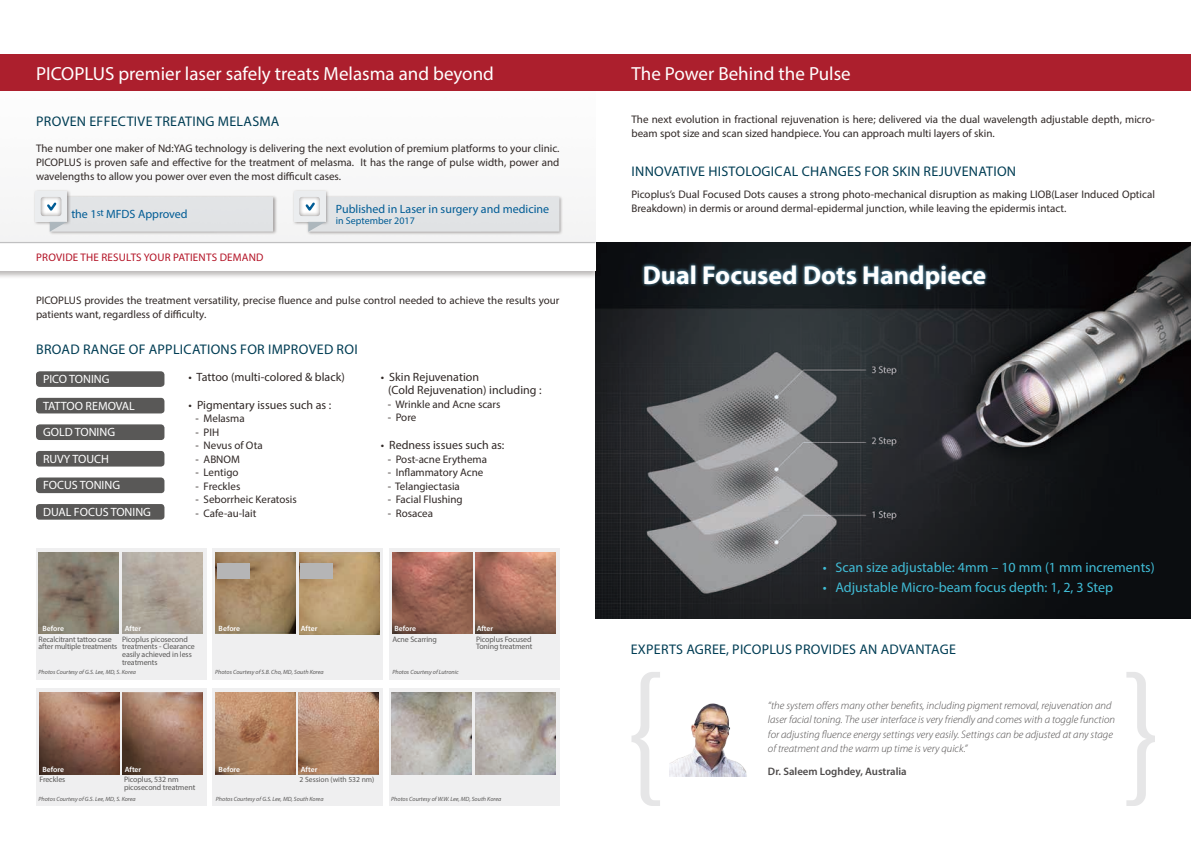
<style>
.page{position:relative;width:1191px;height:842px;background:#fff}
.page>*{position:absolute;margin:0;border:0;box-sizing:border-box;transform-origin:0 0}
.t1{font:700 26px "Myriad Pro";color:#fff}
.t2{font:19px "Myriad Pro";color:#fff}
.t3{font:14px "Myriad Pro";letter-spacing:.02em;color:#003d54}
.t4{font:14px "Myriad Pro";color:#40bcd6}
.t5{font:12px/13.5px "Myriad Pro";color:#302826}
.t6{font:12px/26.3px "Myriad Pro";color:#fff}
.t7{font:12px "Myriad Pro";color:#005c95}
.t8{font:11px/14px "Myriad Pro";color:#302826}
.t9{font:11px "Myriad Pro";letter-spacing:.02em;color:#b31225}
.t10{font:italic 300 10.8px/14.4px "Myriad Pro";color:#4d4a4a}
.t11{font:600 10.8px "Myriad Pro";color:#4d4a4a}
.t12{font:10px "Myriad Pro";color:#005c95}
.t13{font:7.9px/7.6px "Myriad Pro";letter-spacing:-.01em;color:#595857}
.t14{font:600 7.6px "Myriad Pro";color:#fff}
.t15{font:7.6px "Myriad Pro";color:#595857}
.t16{font:italic 6.1px "Myriad Pro";color:#595857}
</style>
<div class="page">
<div style="left:389px;top:548px;width:170px;height:131px;background:#efeff0"></div>
<svg style="left:36px;top:548px;width:170px;height:131px;fill:#efeff0"></svg>
<div style="left:212px;top:548px;width:171px;height:131px;background:#efeff0"></div>
<img style="left:475px;top:552px;width:80px;height:81px">
<img style="left:392px;top:552px;width:80px;height:81px">
<img style="left:39px;top:552px;width:80px;height:82px">
<div style="left:36px;top:689px;width:170px;height:117px;background:#efeff0"></div>
<img style="left:39px;top:693px;width:80px;height:81px">
<img style="left:123px;top:693px;width:80px;height:81px">
<div style="left:389px;top:689px;width:170px;height:117px;background:#efeff0"></div>
<img style="left:392px;top:693px;width:80px;height:81px">
<img style="left:475px;top:693px;width:80px;height:81px">
<div style="left:212px;top:689px;width:171px;height:117px;background:#efeff0"></div>
<img style="left:299px;top:693px;width:80px;height:81px">
<img style="left:216px;top:693px;width:80px;height:81px">
<img style="left:216px;top:552px;width:80px;height:82px">
<div style="left:217px;top:563px;width:33px;height:16px;background:#b5b5b6"></div>
<img style="left:299px;top:552px;width:80px;height:82px">
<div style="left:300px;top:563px;width:33px;height:16px;background:#b5b5b6"></div>
<img style="left:595px;top:243px;width:596px;height:376px">
<div style="left:641px;top:262px;width:348px;height:30px;background:#73cbf3;opacity:.8"></div>
<div style="left:0;top:55px;width:1191px;height:36px;background:#ac1f2d"></div>
<img style="left:669px;top:703px;width:78px;height:74px">
<div style="left:36px;top:398px;width:128px;height:15px;background:#595857;border-radius:3px"></div>
<div style="left:36px;top:371px;width:128px;height:16px;background:#595857;border-radius:4px"></div>
<div style="left:36px;top:451px;width:128px;height:16px;background:#595857;border-radius:3px"></div>
<div style="left:36px;top:504px;width:128px;height:16px;background:#595857;border-radius:3px"></div>
<div style="left:36px;top:424px;width:128px;height:16px;background:#595857"></div>
<div style="left:36px;top:477px;width:128px;height:16px;background:#595857"></div>
<div style="left:0;top:241px;width:600px;height:38px;background:#231916;opacity:.3"></div>
<div style="left:0;top:243px;width:595px;height:28px;background:#fff"></div>
<hr style="left:0;top:242px;width:595px;height:1px;background:#b5b5b6">
<div style="left:48px;top:195px;width:229px;height:41px;background:#231916;opacity:.4"></div>
<div style="left:50px;top:197px;width:223px;height:35px;background:#e1e3e5"></div>
<div style="left:34px;top:189px;width:37px;height:37px;background:#231916;opacity:.4"></div>
<div style="left:36px;top:191px;width:31px;height:31px;background:#ebedef"></div>
<div style="left:40px;top:195px;width:22px;height:22px;background:#231916;opacity:.6"></div>
<svg style="left:45px;top:200px;width:14px;height:14px"></svg>
<svg style="left:50px;top:222px;width:17px;height:10px"></svg>
<div style="left:306px;top:195px;width:257px;height:41px;background:#231916;opacity:.4"></div>
<div style="left:292px;top:189px;width:37px;height:37px;background:#231916;opacity:.4"></div>
<div style="left:294px;top:191px;width:31px;height:31px;background:#ebedef"></div>
<div style="left:299px;top:195px;width:22px;height:22px;background:#231916;opacity:.6"></div>
<svg style="left:303px;top:197px;width:256px;height:35px;background:#e0e2e4"></svg>
<svg style="left:1126px;top:672px;width:29px;height:134px"></svg>
<svg style="left:631px;top:672px;width:29px;height:134px"></svg>
<h2 class="t2" style="left:36px;top:62px;width:459px">PICOPLUS premier laser safely treats Melasma and beyond</h2>
<h2 class="t2" style="left:631px;top:62px;width:221px">The Power Behind the Pulse</h2>
<p class="t3" style="left:36px;top:112px;width:218px">Proven Eff ective Treating Melasma</p>
<p class="t8" style="left:36px;top:141px;width:525px;text-align:justify">The number one maker of Nd:YAG technology is delivering the next evolution of premium platforms to your clinic.<br>PICOPLUS is proven safe and effective for the treatment of melasma. It has the range of pulse width, power and wavelengths to allow you power over even the most difficult cases.</p>
<p class="t8" style="left:631px;top:113px;width:525px">The next evolution in fractional rejuvenation is here; delivered via the dual wavelength adjustable depth, micro&shy;beam spot size and scan sized handpiece. You can approach multi layers of skin.</p>
<p class="t3" style="left:631px;top:162px;width:9px">Innovat</p>
<p class="t3" style="left:686px;top:162px;width:126px">ive histological chang</p>
<p class="t3" style="left:847px;top:162px;width:160px">es for skin Rejuvenation</p>
<p class="t8" style="left:631px;top:187px;width:525px">Picoplus’s Dual Focused Dots causes a strong photo-mechanical disruption as making LIOB(Laser I nduced Optical<br>Breakdown) in dermis or around dermal-epidermal junction, while leaving the epidermis intact.</p>
<p class="t7" style="left:71px;top:206px;width:118px">the 1<sup>st</sup> MFDS Approved</p>
<p class="t7" style="left:336px;top:201px;width:215px">Published in Laser in surgery and medicine</p>
<p class="t12" style="left:336px;top:215px;width:80px">in September 2017</p>
<p class="t9" style="left:36px;top:251px;width:170px">Provide th e Results Your Patients</p>
<p class="t9" style="left:220px;top:251px;width:22px">Demand</p>
<p class="t8" style="left:36px;top:293px;width:525px">PICOPLUS provides the treatment versatility, precise fluence and pulse control needed to achieve the results your patients want, regardless of difficulty.</p>
<p class="t3" style="left:36px;top:341px;width:321px">BROAD RANGE OF APPLICATIONS FOR IMPROVED ROI</p>
<p class="t5" style="left:189px;top:370px;width:158px">• Tattoo (multi-colored &amp; black)</p>
<p class="t5" style="left:189px;top:398px;width:144px">• Pigmentary issues such as :</p>
<p class="t8" style="left:195px;top:411px;width:51px">- Melasma</p>
<p class="t8" style="left:195px;top:425px;width:25px">- PIH</p>
<p class="t8" style="left:195px;top:438px;width:69px">- Nevus of Ota</p>
<p class="t8" style="left:195px;top:452px;width:46px">- ABNOM</p>
<p class="t8" style="left:195px;top:465px;width:45px">- Lentigo</p>
<p class="t8" style="left:195px;top:479px;width:46px">- Freckles</p>
<p class="t8" style="left:195px;top:492px;width:103px">- Seborrheic Keratosis</p>
<p class="t8" style="left:195px;top:506px;width:62px">- Cafe-au-lait</p>
<p class="t6" style="left:43px;top:366px;width:68px">PICO TONING</p>
<p class="t6" style="left:43px;top:393px;width:92px">TATTOO RE MOVAL<br>GOLD TONING</p>
<p class="t6" style="left:43px;top:445px;width:67px">RUVY TOUCH</p>
<p class="t6" style="left:43px;top:472px;width:79px">FOCUS TONING</p>
<p class="t6" style="left:43px;top:499px;width:110px">DUAL FOCUS TONING</p>
<p class="t5" style="left:388px;top:370px;width:155px;text-indent:-8px">• Skin Rejuvenation<br>(Cold Rejuvenation) including :</p>
<p class="t8" style="left:388px;top:397px;width:114px">- Wrinkle and Acne scars</p>
<p class="t8" style="left:388px;top:410px;width:30px">- Pore</p>
<p class="t5" style="left:381px;top:438px;width:125px">• Redness issues such as:</p>
<p class="t8" style="left:388px;top:452px;width:101px">- Post-acne Erythema</p>
<p class="t8" style="left:388px;top:465px;width:97px">- I nflammatory Acne</p>
<p class="t8" style="left:388px;top:479px;width:74px">- Telangiectasia</p>
<p class="t8" style="left:388px;top:492px;width:77px">- Facial Flushing</p>
<p class="t8" style="left:388px;top:506px;width:47px">- Rosacea</p>
<p class="t14" style="left:42px;top:623px;width:23px">Before</p>
<p class="t14" style="left:125px;top:623px;width:18px">After</p>
<p class="t14" style="left:394px;top:623px;width:23px">Before</p>
<p class="t14" style="left:219px;top:623px;width:23px">Before</p>
<p class="t14" style="left:301px;top:623px;width:18px">After</p>
<p class="t14" style="left:476px;top:623px;width:18px">After</p>
<p class="t13" style="left:39px;top:635px;width:75px">Recalcitrant tattoo case</p>
<p class="t13" style="left:392px;top:635px;width:46px">Acne Scarring</p>
<p class="t13" style="left:39px;top:643px;width:80px">after multiple treatments</p>
<p class="t13" style="left:122px;top:635px;width:74px">Picoplus picosecond treatments - Clearance easily achieved in less treatments</p>
<p class="t16" style="left:39px;top:669px;width:99px">Photos Courtesy of G.S. Lee, MD, S. Korea</p>
<p class="t16" style="left:392px;top:669px;width:68px">Photos Courtesy of Lutronic</p>
<p class="t16" style="left:215px;top:669px;width:110px">Photos Courtesy of S.B. Cho, MD, South Korea</p>
<p class="t13" style="left:476px;top:635px;width:58px">Picoplus Focused<br>Toning treatment</p>
<p class="t14" style="left:42px;top:764px;width:23px">Before</p>
<p class="t14" style="left:125px;top:764px;width:18px">After</p>
<p class="t14" style="left:219px;top:764px;width:23px">Before</p>
<p class="t14" style="left:301px;top:764px;width:18px">After</p>
<p class="t13" style="left:39px;top:776px;width:27px">Freckles</p>
<p class="t13" style="left:124px;top:776px;width:73px">Picoplus, 532 nm picosecond treatment</p>
<p class="t16" style="left:38px;top:795px;width:99px">Photos Courtesy of G.S. Lee, MD, S. Korea</p>
<p class="t15" style="left:299px;top:775px;width:76px">2 Session (with 532 nm)</p>
<p class="t16" style="left:216px;top:795px;width:109px">Photos Courtesy of G.S. Lee, MD, South Korea</p>
<p class="t16" style="left:391px;top:795px;width:112px">Photos Courtesy of W.W. Lee, MD, South Korea</p>
<h1 class="t1" style="left:643px;top:258px;width:345px">Dual Focused Dots Handpiece</h1>
<p class="t4" style="left:822px;top:558px;width:334px">• Scan size adjustable: 4mm – 10 mm (1 mm increments)</p>
<p class="t4" style="left:822px;top:579px;width:292px">• Adjustable Micro-beam focus depth: 1, 2, 3 Step</p>
<p class="t3" style="left:631px;top:640px;width:268px">Experts Agree, PICOPLUS Provides an Advantag</p>
<p class="t3" style="left:949px;top:640px;width:8px">e</p>
<p class="t10" style="left:768px;top:698px;width:348px">“the system offers many other benefits, including pigment removal, rejuvenation and laser facial toning. The user interface is very friendly and comes with a toggle function for adjusting fluence energy settings very easily. Settings can be adjusted at any stage of treatment and the warm up time is very quick.”</p>
<p class="t11" style="left:768px;top:764px;width:140px">Dr. Saleem Loghdey, Australia</p>
</div>
